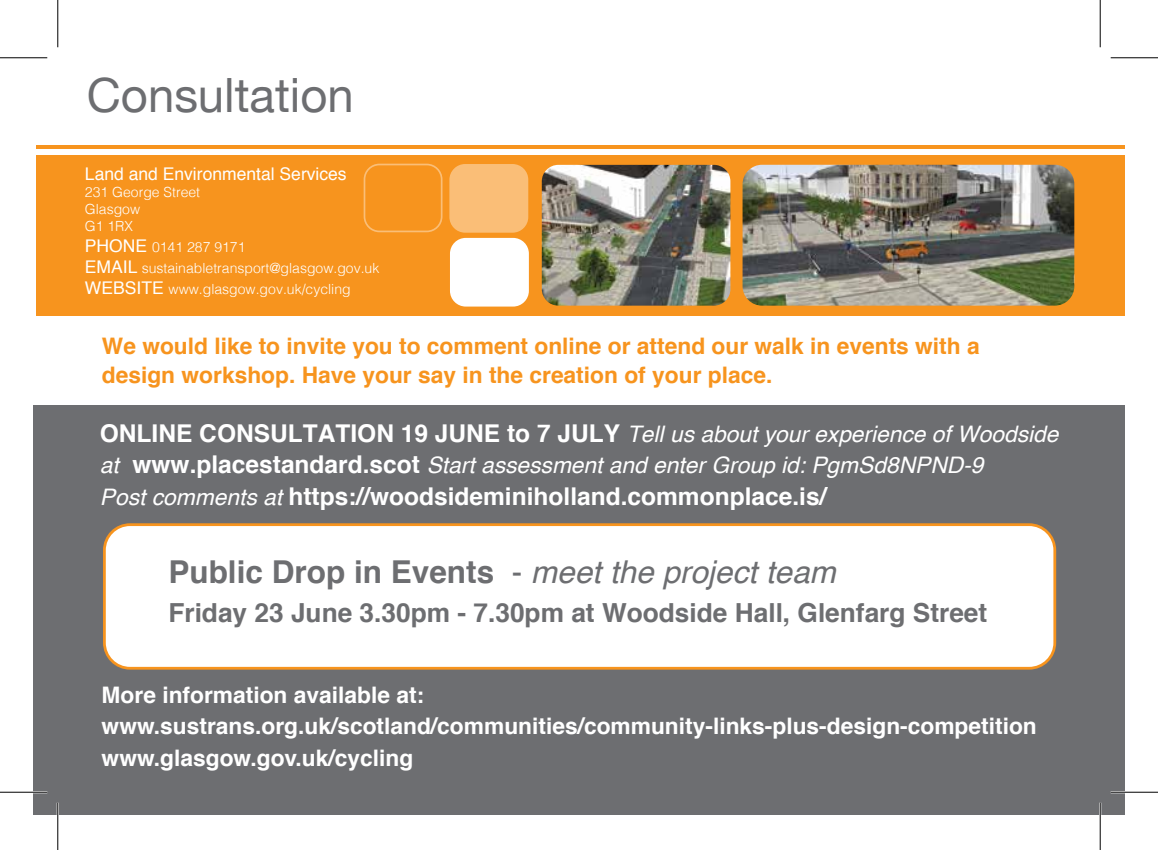
<style>
.page{position:relative;width:1158px;height:850px;background:#fff}
.page>*{position:absolute;margin:0;border:0;box-sizing:border-box;transform-origin:0 0}
.t1{font:47.25px "Helvetica Neue";color:#6d6e71}
.t2{font:700 31.5px "Helvetica";color:#6d6e71}
.t3{font:700 26.25px "Helvetica";color:#6d6e71}
.t4{font:700 24.5px "Helvetica";color:#fff}
.t5{font:italic 22.75px/31.5px "Helvetica";color:#fff}
.t6{font:700 22.75px/31.5px "Helvetica";color:#fff}
.t7{font:700 22.75px/29.8px "Helvetica";color:#f7941e}
.t8{font:17.5px "Helvetica";color:#fff}
.t9{font:300 14px/16.8px "Helvetica";color:#fff}
.s1{font-weight:400;font-size:17.5px}
.s2{font-weight:700;font-style:normal;font-size:24.5px}
.s3{font-weight:400;font-style:italic;font-size:22.75px}
.s4{font-weight:400}
.s5{font-weight:400;font-style:italic}
</style>
<div class="page">
<div style="left:33px;top:405px;width:1091px;height:409px;background:#6d6e71"></div>
<hr style="left:37px;top:145px;width:1087px;height:3px;background:#f7941e">
<div style="left:37px;top:155px;width:1087px;height:160px;background:#f7941e"></div>
<div style="left:451px;top:239px;width:77px;height:67px;background:#fff;border-radius:15px"></div>
<div style="left:450px;top:238px;width:79px;height:68px;border:2px solid #fff;border-radius:15px"></div>
<div style="left:450px;top:165px;width:77px;height:67px;background:#fabe77;border-radius:15px"></div>
<div style="left:449px;top:164px;width:79px;height:69px;border:2px solid #fff;border-radius:15px"></div>
<div style="left:104px;top:524px;width:950px;height:144px;background:#fff;border-radius:26px"></div>
<div style="left:103px;top:523px;width:953px;height:146px;border:3px solid #f7941e;border-radius:26px"></div>
<img style="left:742px;top:165px;width:332px;height:141px">
<img style="left:541px;top:165px;width:189px;height:141px">
<div style="left:363px;top:164px;width:79px;height:68px;border:2px solid #fff;border-radius:15px"></div>
<hr style="left:0;top:791px;width:47px;height:2px;background:#fff">
<hr style="left:1110px;top:791px;width:47px;height:2px;background:#fff">
<hr style="left:57px;top:802px;width:2px;height:48px;background:#fff">
<hr style="left:1098px;top:802px;width:3px;height:48px;background:#fff">
<hr style="left:0;top:57px;width:47px;height:1px;background:#000">
<hr style="left:1110px;top:57px;width:47px;height:1px;background:#000">
<hr style="left:0;top:792px;width:47px;height:1px;background:#000">
<hr style="left:1110px;top:792px;width:47px;height:1px;background:#000">
<hr style="left:57px;top:0;width:1px;height:47px;background:#000">
<hr style="left:57px;top:802px;width:1px;height:48px;background:#000">
<hr style="left:1099px;top:0;width:1px;height:47px;background:#000">
<hr style="left:1099px;top:802px;width:1px;height:48px;background:#000">
<h1 class="t1" style="left:87px;top:61px;width:268px">Consultation</h1>
<p class="t8" style="left:85px;top:161px;width:263px">Land and Environmental Services</p>
<p class="t9" style="left:85px;top:183px;width:117px">231 George Street<br>Glasgow<br>G1 1RX</p>
<p class="t9" style="left:85px;top:235px;width:296px;line-height:21px"><span class="s1">PHONE</span> 0141 287 9171<br><span class="s1">EMAIL</span> sustainabletransport@glasgow.gov.uk<br><span class="s1">WEBSITE</span> www.glasgow.gov.uk/cycling</p>
<p class="t7" style="left:102px;top:331px;width:879px">We would like to invite you to comment online or attend our walk in events with a design workshop. Have your say in the creation of your place.</p>
<p class="t5" style="left:100px;top:418px;width:959px"><span class="s2">ONLINE CONSULTATION 19 JUNE to 7 JULY</span> Tell us about your experience of Woodside at <span class="s2">www.placestandard.scot</span> Start assessment and enter Group id: PgmSd8NPND-9</p>
<p class="t4" style="left:100px;top:476px;width:728px"><span class="s3">Post comments at</span> https://woodsideminiholland.commonplace.is/</p>
<h2 class="t2" style="left:168px;top:546px;width:668px">Public Drop in Events <span class="s4">-</span> <span class="s5">meet the project team</span></h2>
<p class="t3" style="left:168px;top:591px;width:820px">Friday 23 June 3.30pm - 7.30pm at Woodside Hall, Glenfarg Street</p>
<p class="t6" style="left:102px;top:679px;width:936px">More information available at: www.sustrans.org.uk/scotland/communities/community-links-plus-design-competition www.glasgow.gov.uk/cycling</p>
</div>
